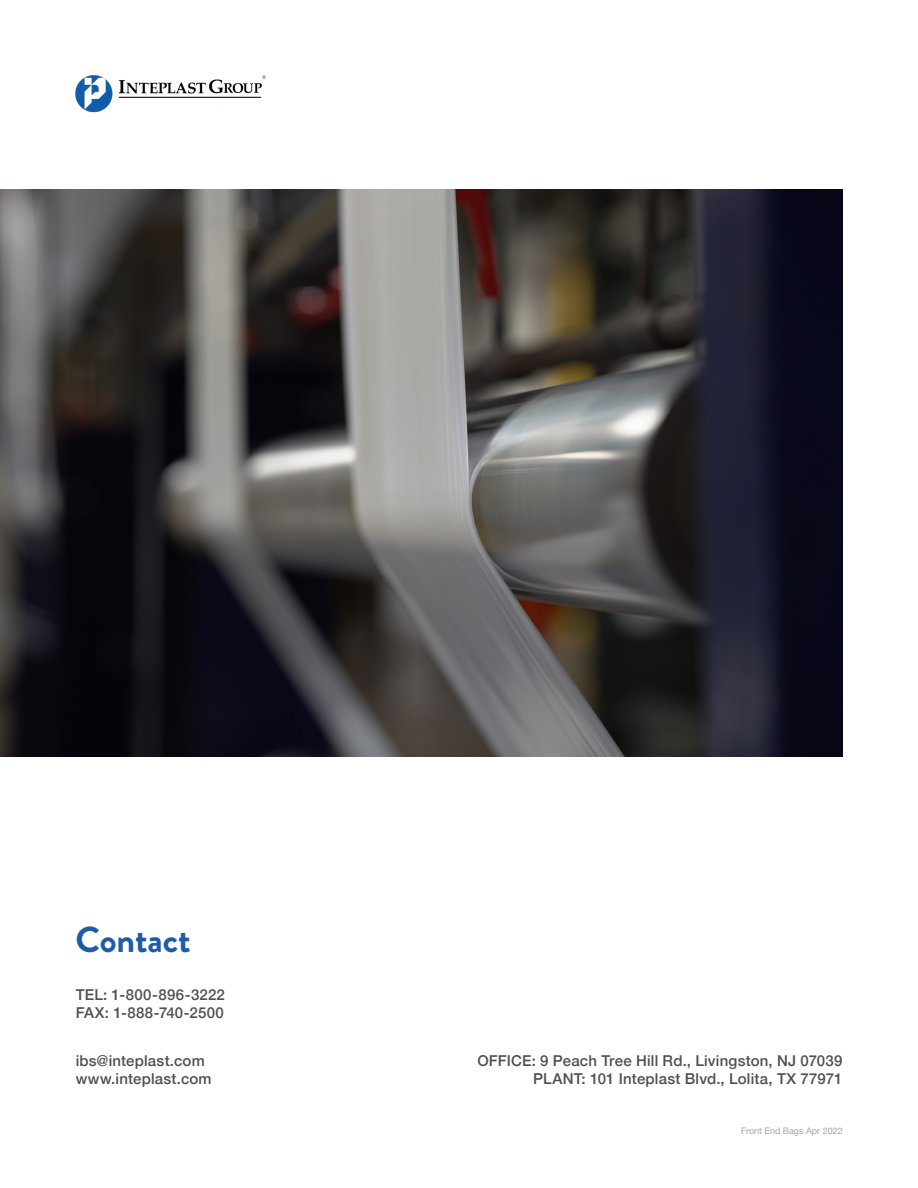
<style>
.page{position:relative;width:918px;height:1188px;background:#fff}
.page>*{position:absolute;margin:0;border:0;box-sizing:border-box;transform-origin:0 0}
.t1{font:700 36px "Brandon Grotesque";color:#1c5ca9}
.t2{font:500 15px/18px "Helvetica Neue";letter-spacing:.01em;color:#4f5151}
.t3{font:9px "Helvetica Neue";color:#a7a4a4}
</style>
<div class="page">
<img style="left:75px;top:75px;width:191px;height:38px">
<img style="left:0;top:189px;width:842px;height:568px">
<h1 class="t1" style="left:76px;top:914px;width:117px">Contact</h1>
<p class="t2" style="left:76px;top:985px;width:151px">TEL: 1-800-896-3222<br>FAX: 1-888-740-2500</p>
<p class="t2" style="left:76px;top:1051px;width:137px">ibs@inteplast.com www.inteplast.com</p>
<p class="t2" style="left:477px;top:1051px;width:367px;text-align:right">OFFICE: 9 Peach Tree Hill Rd., Livingston, NJ 07039<br>PLANT: 101 Inteplast Blvd., Lolita, TX 77971</p>
<p class="t3" style="left:741px;top:1124px;width:103px">Front End Bags Apr 2022</p>
</div>
